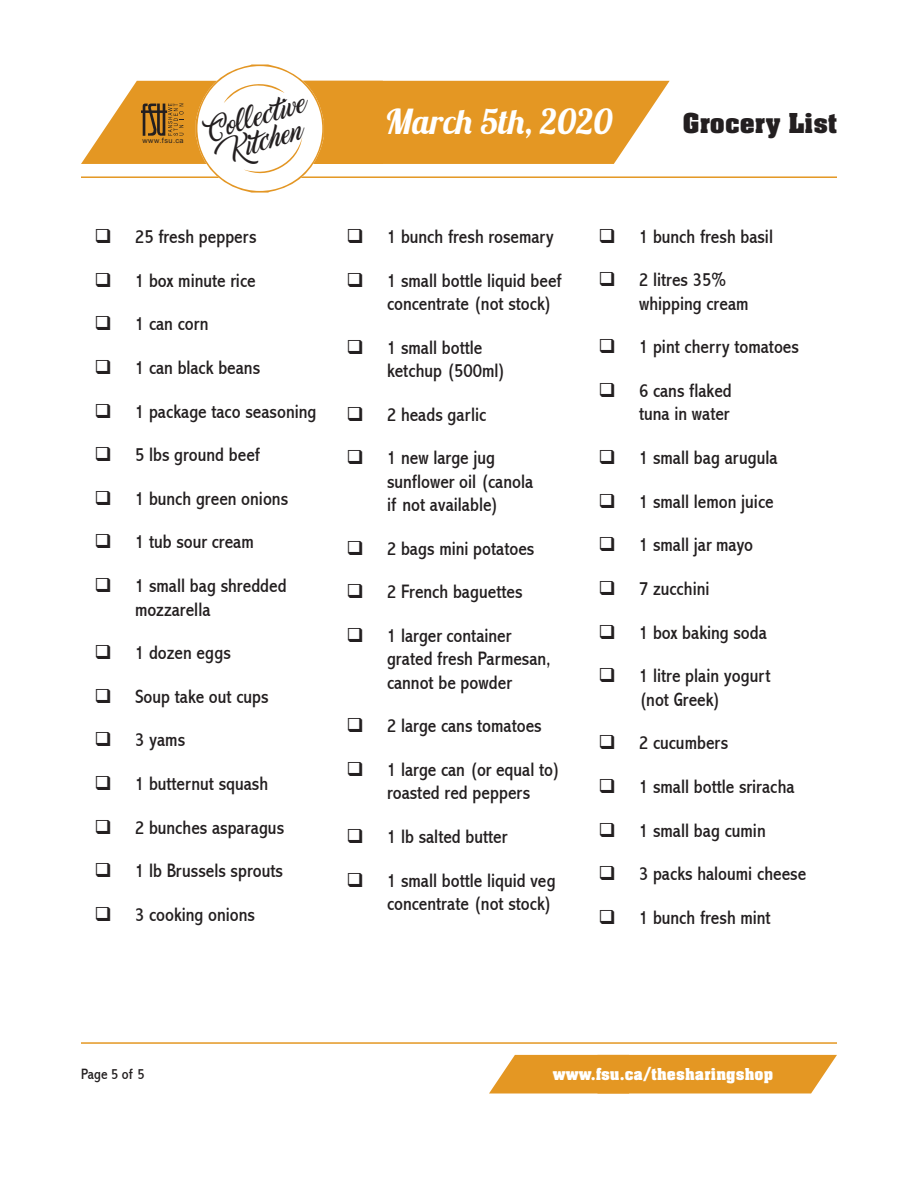
<style>
.page{position:relative;width:918px;height:1188px;background:#fff}
.page>*{position:absolute;margin:0;border:0;box-sizing:border-box;transform-origin:0 0}
.t1{font:34.5px "Lobster 1.3";color:#fff}
.t2{font:700 30px "Neue Aachen Pro";color:#231f20}
.t3{font:22.2px "Marguerite";color:#231f20;scale:.94 1}
.t4{font:condensed 19.5px/23.4px "Abadi";color:#231f20}
.t5{font:700 18px "Neue Aachen Pro";letter-spacing:.01em;color:#fff}
.t6{font:condensed 15px "Abadi";letter-spacing:-.005em;color:#231f20}
.t7{font:7.35px "Arial";letter-spacing:.06em;color:#231f20}
</style>
<div class="page">
<hr style="left:81px;top:176px;width:756px;height:2px;background:#e49723">
<hr style="left:81px;top:1042px;width:756px;height:2px;background:#e49723">
<svg style="left:81px;top:64px;width:589px;height:129px"></svg>
<svg style="left:489px;top:1055px;width:348px;height:39px;background:#e69f35"></svg>
<p class="t7" style="left:143px;top:135px;width:43px">www.fsu.ca</p>
<p class="t3" style="left:207px;top:120px;width:107px;rotate:-17deg">Collective</p>
<p class="t3" style="left:225px;top:141px;width:83px;rotate:-17deg">Kitchen</p>
<p class="t4" style="left:135px;top:225px;width:123px">25 fresh peppers</p>
<p class="t4" style="left:135px;top:269px;width:122px">1 box minute rice</p>
<p class="t4" style="left:135px;top:312px;width:75px">1 can corn</p>
<p class="t4" style="left:135px;top:356px;width:127px">1 can black beans</p>
<p class="t4" style="left:135px;top:400px;width:183px">1 package taco seasoning</p>
<p class="t4" style="left:135px;top:443px;width:126px">5 lbs ground beef</p>
<p class="t4" style="left:135px;top:487px;width:155px">1 bunch green onions</p>
<p class="t4" style="left:135px;top:531px;width:120px">1 tub sour cream</p>
<p class="t4" style="left:135px;top:574px;width:153px">1 small bag shredded mozzarella</p>
<p class="t4" style="left:135px;top:641px;width:97px">1 dozen eggs</p>
<p class="t4" style="left:135px;top:685px;width:135px">Soup take out cups</p>
<p class="t4" style="left:135px;top:729px;width:52px">3 yams</p>
<p class="t4" style="left:135px;top:772px;width:135px">1 butternut squash</p>
<p class="t4" style="left:135px;top:816px;width:151px">2 bunches asparagus</p>
<p class="t4" style="left:135px;top:859px;width:150px">1 lb Brussels sprouts</p>
<p class="t4" style="left:135px;top:903px;width:122px">3 cooking onions</p>
<p class="t6" style="left:81px;top:1066px;width:65px">Page 5 of 5</p>
<h1 class="t1" style="left:386px;top:99px;width:228px">March 5th, 2020</h1>
<h2 class="t2" style="left:683px;top:107px;width:156px">Grocery List</h2>
<p class="t4" style="left:387px;top:225px;width:169px">1 bunch fresh rosemary</p>
<p class="t4" style="left:387px;top:269px;width:176px">1 small bottle liquid beef concentrate (not stock)</p>
<p class="t4" style="left:387px;top:336px;width:120px">1 small bottle ketchup (500ml)</p>
<p class="t4" style="left:387px;top:403px;width:101px">2 heads garlic</p>
<p class="t4" style="left:387px;top:446px;width:148px">1 new large jug sunflower oil (canola if not available)</p>
<p class="t4" style="left:387px;top:537px;width:149px">2 bags mini potatoes</p>
<p class="t4" style="left:387px;top:580px;width:137px">2 French baguettes</p>
<p class="t4" style="left:387px;top:624px;width:165px">1 larger container grated fresh Parmesan, cannot be powder</p>
<p class="t4" style="left:387px;top:714px;width:156px">2 large cans tomatoes</p>
<p class="t4" style="left:387px;top:758px;width:175px">1 large can (or equal to) roasted red peppers</p>
<p class="t4" style="left:387px;top:825px;width:122px">1 lb salted butter</p>
<p class="t4" style="left:387px;top:869px;width:170px">1 small bottle liquid veg concentrate (not stock)</p>
<p class="t4" style="left:639px;top:225px;width:136px">1 bunch fresh basil</p>
<p class="t4" style="left:639px;top:269px;width:111px">2 litres 35% whipping cream</p>
<p class="t4" style="left:639px;top:336px;width:162px">1 pint cherry tomatoes</p>
<p class="t4" style="left:639px;top:379px;width:94px">6 cans flaked tuna in water</p>
<p class="t4" style="left:639px;top:446px;width:140px">1 small bag arugula</p>
<p class="t4" style="left:639px;top:490px;width:136px">1 small lemon juice</p>
<p class="t4" style="left:639px;top:534px;width:116px">1 small jar mayo</p>
<p class="t4" style="left:639px;top:577px;width:72px">7 zucchini</p>
<p class="t4" style="left:639px;top:621px;width:129px">1 box baking soda</p>
<p class="t4" style="left:639px;top:664px;width:133px">1 litre plain yogurt (not Greek)</p>
<p class="t4" style="left:639px;top:731px;width:91px">2 cucumbers</p>
<p class="t4" style="left:639px;top:775px;width:157px">1 small bottle sriracha</p>
<p class="t4" style="left:639px;top:819px;width:128px">1 small bag cumin</p>
<p class="t4" style="left:639px;top:862px;width:169px">3 packs haloumi cheese</p>
<p class="t4" style="left:639px;top:906px;width:133px">1 bunch fresh mint</p>
<p class="t5" style="left:553px;top:1065px;width:222px">www.fsu.ca/thesharingshop</p>
</div>
